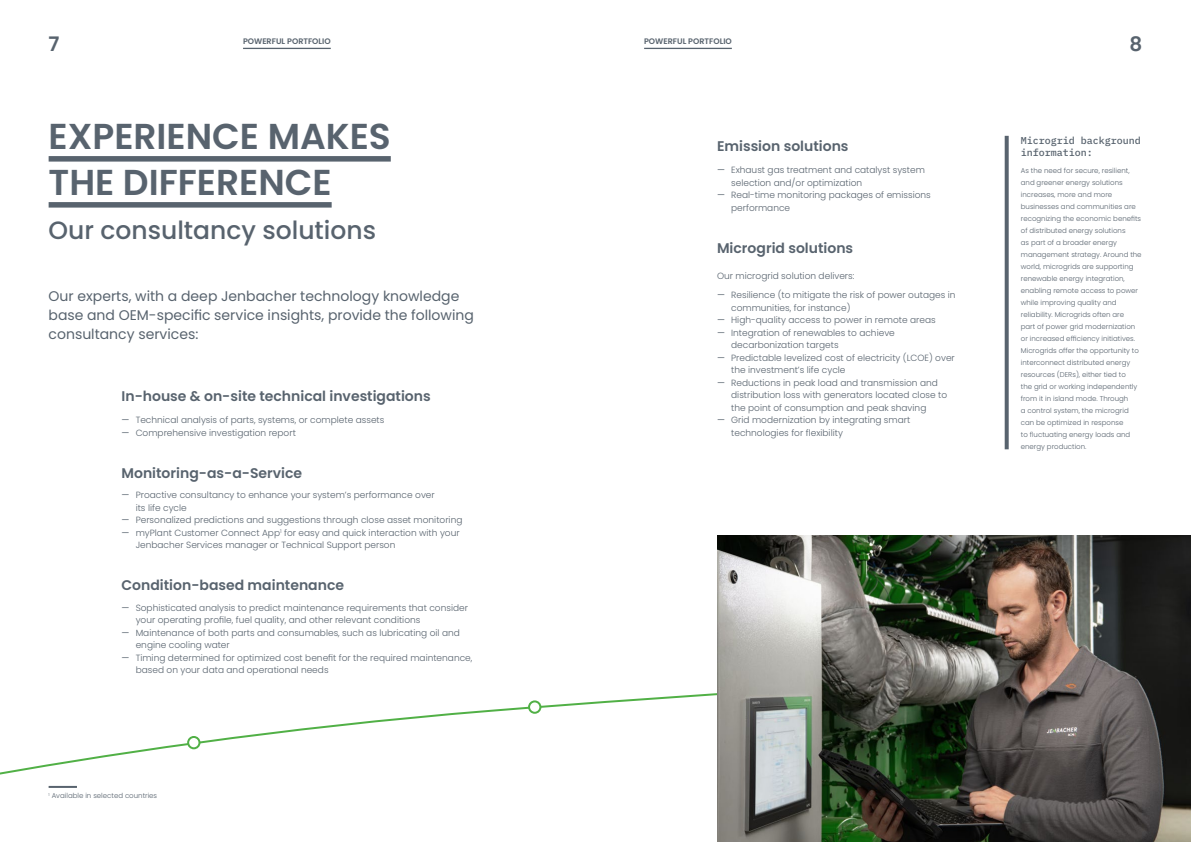
<style>
.page{position:relative;width:1191px;height:842px;background:#fff}
.page>*{position:absolute;margin:0;border:0;box-sizing:border-box;transform-origin:0 0}
.t1{font:600 36px/46px "Poppins";color:#58636e}
.t2{font:500 25px "Poppins";color:#58636e}
.t3{font:600 20px "Poppins";color:#58636e}
.t4{font:600 14px "Poppins";color:#58636e}
.t5{font:14px/19px "Poppins";color:#58636e}
.t6{font:500 10px/12px "IBM Plex Mono";color:#58636e}
.t7{font:300 9px/12.5px "Poppins";color:#58636e}
.t8{font:600 8px "Poppins";color:#58636e}
.t9{font:300 7px/12px "Poppins";color:#58636e}
.s1{font-weight:400}
</style>
<div class="page">
<svg style="left:0;top:693px;width:717px;height:95px"></svg>
<div style="left:188px;top:737px;width:11px;height:11px;background:#fff;border-radius:50%"></div>
<div style="left:187px;top:736px;width:13px;height:13px;border:2px solid #51b046;border-radius:50%"></div>
<div style="left:529px;top:701px;width:11px;height:12px;background:#fff;border-radius:50%"></div>
<div style="left:528px;top:700px;width:13px;height:14px;border:2px solid #51b046;border-radius:50%"></div>
<div style="left:49px;top:156px;width:342px;height:6px;background:#58636e"></div>
<div style="left:49px;top:202px;width:283px;height:6px;background:#58636e"></div>
<svg style="left:1004px;top:136px;width:4px;height:313px"></svg>
<img style="left:717px;top:536px;width:474px;height:306px">
<hr style="left:49px;top:786px;width:28px;height:2px;background:#58636e">
<hr style="left:243px;top:48px;width:88px;height:1px;background:#58636e">
<hr style="left:644px;top:48px;width:88px;height:1px;background:#58636e">
<h3 class="t3" style="left:49px;top:32px;width:12px">7</h3>
<p class="t8" style="left:243px;top:37px;width:89px">POWERFUL PORTFOLIO</p>
<p class="t8" style="left:644px;top:37px;width:89px">POWERFUL PORTFOLIO</p>
<h3 class="t3" style="left:1129px;top:32px;width:14px">8</h3>
<h1 class="t1" style="left:49px;top:113px;width:344px">EXPERIENCE MAKES<br>THE DIFFERENCE</h1>
<h2 class="t2" style="left:49px;top:216px;width:329px">Our consultancy solutions</h2>
<h3 class="t5" style="left:49px;top:286px;width:427px">Our experts, with a deep Jenbacher technology knowledge base and OEM-specific service insights, provide the following consultancy services:</h3>
<h3 class="t4" style="left:121px;top:388px;width:311px">In-house &amp; on-site technical investigations</h3>
<p class="t7" style="left:121px;top:414px;width:264px"><span class="s1">—</span> Technical analysis of parts, systems, or complete assets</p>
<p class="t7" style="left:121px;top:426px;width:176px"><span class="s1">—</span> Comprehensive investigation report</p>
<h3 class="t4" style="left:121px;top:464px;width:182px">Monitoring-as-a-Service</h3>
<p class="t7" style="left:136px;top:489px;width:300px;text-indent:-14px"><span class="s1">—</span> Proactive consultancy to enhance your system’s performance over its life cycle</p>
<p class="t7" style="left:121px;top:514px;width:342px"><span class="s1">—</span> Personalized predictions and suggestions through close asset monitoring</p>
<p class="t7" style="left:136px;top:526px;width:325px;text-indent:-14px"><span class="s1">—</span> myPlant Customer Connect App<sup>1</sup> for easy and quick interaction with your<br>Jenbacher Services manager or Technical Support person</p>
<h3 class="t4" style="left:121px;top:577px;width:224px">Condition-based maintenance</h3>
<p class="t7" style="left:136px;top:601px;width:334px;text-indent:-14px"><span class="s1">—</span> Sophisticated analysis to predict maintenance requirements that consider your operating profile, fuel quality, and other relevant conditions</p>
<p class="t7" style="left:136px;top:626px;width:326px;text-indent:-14px"><span class="s1">—</span> Maintenance of both parts and consumables, such as lubricating oil and engine cooling water</p>
<p class="t7" style="left:136px;top:651px;width:338px;text-indent:-14px"><span class="s1">—</span> Timing determined for optimized cost benefit for the required maintenance, based on your data and operational needs</p>
<p class="t9" style="left:49px;top:790px;width:110px"><sup>1</sup> Available in selected countries</p>
<h3 class="t4" style="left:717px;top:137px;width:133px">Emission solutions</h3>
<p class="t7" style="left:731px;top:164px;width:195px;text-indent:-14px"><span class="s1">—</span> Exhaust gas treatment and catalyst system selection and/or optimization</p>
<p class="t7" style="left:731px;top:189px;width:201px;text-indent:-14px"><span class="s1">—</span> Real-time monitoring packages of emissions performance</p>
<h3 class="t4" style="left:717px;top:239px;width:138px">Microgrid solutions</h3>
<p class="t7" style="left:717px;top:270px;width:139px">Our microgrid solution delivers:</p>
<p class="t7" style="left:731px;top:289px;width:226px;text-indent:-14px"><span class="s1">—</span> Resilience (to mitigate the risk of power outages in communities, for instance)</p>
<p class="t7" style="left:717px;top:314px;width:220px"><span class="s1">—</span> High-quality access to power in remote areas</p>
<p class="t7" style="left:731px;top:326px;width:165px;text-indent:-14px"><span class="s1">—</span> Integration of renewables to achieve decarbonization targets</p>
<p class="t7" style="left:731px;top:351px;width:225px;text-indent:-14px"><span class="s1">—</span> Predictable levelized cost of electricity (LCOE) over the investment’s life cycle</p>
<p class="t7" style="left:731px;top:376px;width:217px;text-indent:-14px"><span class="s1">—</span> Reductions in peak load and transmission and distribution loss with generators located close to the point of consumption and peak shaving</p>
<p class="t7" style="left:731px;top:414px;width:181px;text-indent:-14px"><span class="s1">—</span> Grid modernization by integrating smart technologies for flexibility</p>
<p class="t6" style="left:1020px;top:133px;width:122px">Microgrid background information:</p>
<p class="t9" style="left:1020px;top:165px;width:122px">As the need for secure, resilient, and greener energy solutions increases, more and more businesses and communities are recognizing the economic benefits of distributed energy solutions<br>as part of a broader energy management strategy. Around the world, microgrids are supporting renewable energy integration, enabling remote access to power while improving quality and reliability. Microgrids often are<br>part of power grid modernization or increased efficiency initiatives.<br>Microgrids offer the opportunity to interconnect distributed energy resources (DERs), either tied to<br>the grid or working independently from it in island mode. Through<br>a control system, the microgrid can be optimized in response<br>to fluctuating energy loads and energy production.</p>
</div>
